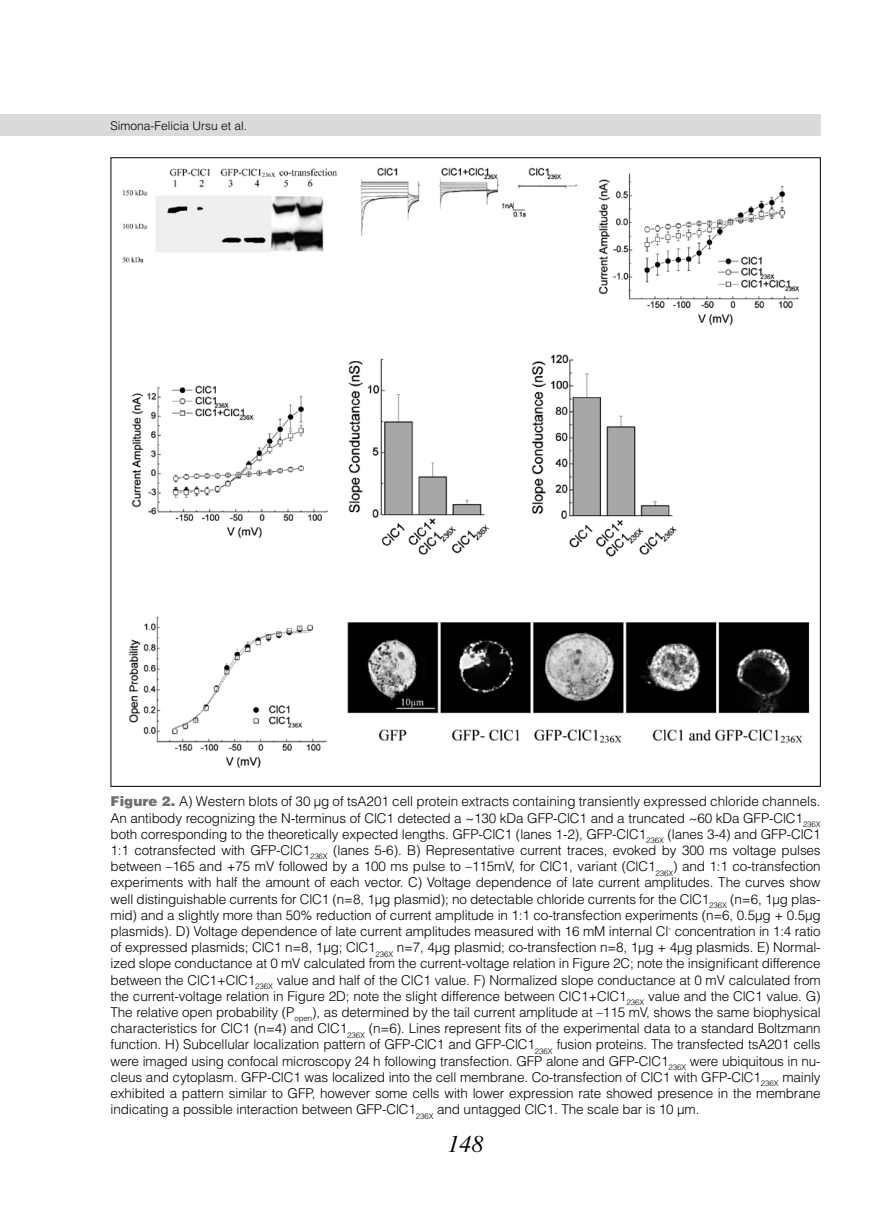
<style>
.page{position:relative;width:893px;height:1212px;background:#fff}
.page>*{position:absolute;margin:0;border:0;box-sizing:border-box;transform-origin:0 0}
.t1{font:italic 24px "Times LT Std";color:#000}
.t2{font:300 13.5px/16.2px "Helvetica LT Std";letter-spacing:-.01em;color:#000;text-align:justify}
.t3{font:300 12px "Helvetica LT Std";color:#000}
.s1{font-weight:900;color:#6e6e6e}
</style>
<div class="page">
<div style="left:0;top:115px;width:821px;height:21px;background:#d9dada"></div>
<img style="left:122px;top:168px;width:215px;height:95px">
<img style="left:360px;top:167px;width:218px;height:69px">
<img style="left:598px;top:173px;width:201px;height:153px">
<img style="left:348px;top:358px;width:142px;height:197px">
<img style="left:531px;top:354px;width:146px;height:203px">
<img style="left:129px;top:616px;width:198px;height:153px">
<img style="left:347px;top:622px;width:463px;height:122px">
<img style="left:132px;top:385px;width:196px;height:154px">
<p class="t3" style="left:111px;top:118px;width:138px">Simona-Felicia Ursu et al.</p>
<p class="t2" style="left:111px;top:793px;width:712px"><span class="s1">Figure 2.</span> A) Western blots of 30 µg of tsA201 cell protein extracts containing transiently expressed chloride channels.<br>An antibody recognizing the N-terminus of ClC1 detected a ~130 kDa GFP-ClC1 and a truncated ~60 kDa GFP-ClC1<sub>236X </sub>both corresponding to the theoretically expected lengths. GFP-ClC1 (lanes 1-2), GFP-ClC1<sub>236X</sub> (lanes 3-4) and GFP-ClC1<br>1:1 cotransfected with GFP-ClC1<sub>236X</sub> (lanes 5-6). B) Representative current traces, evoked by 300 ms voltage pulses between –165 and +75 mV followed by a 100 ms pulse to –115mV, for ClC1, variant (ClC1<sub>236X</sub>) and 1:1 co-transfection experiments with half the amount of each vector. C) Voltage dependence of late current amplitudes. The curves show well distinguishable currents for ClC1 (n=8, 1µg plasmid); no detectable chloride currents for the ClC1<sub>236X</sub> (n=6, 1µg plas&shy;mid) and a slightly more than 50% reduction of current amplitude in 1:1 co-transfection experiments (n=6, 0.5µg + 0.5µg plasmids). D) Voltage dependence of late current amplitudes measured with 16 mM internal Cl<sup>-</sup> concentration in 1:4 ratio of expressed plasmids; ClC1 n=8, 1µg; ClC1<sub>236X</sub> n=7, 4µg plasmid; co-transfection n=8, 1µg + 4µg plasmids. E) Normal&shy;ized slope conductance at 0 mV calculated from the current-voltage relation in Figure 2C; note the insignificant difference between the ClC1+ClC1<sub>236X</sub> value and half of the ClC1 value. F) Normalized slope conductance at 0 mV calculated from the current-voltage relation in Figure 2D; note the slight difference between ClC1+ClC1<sub>236X</sub> value and the ClC1 value. G)<br>The relative open probability (P<sub>open</sub>), as determined by the tail current amplitude at –115 mV, shows the same biophysical characteristics for ClC1 (n=4) and ClC1<sub>236X</sub> (n=6). Lines represent fits of the experimental data to a standard Boltzmann function. H) Subcellular localization pattern of GFP-ClC1 and GFP-ClC1<sub>236X</sub> fusion proteins. The transfected tsA201 cells were imaged using confocal microscopy 24 h following transfection. GFP alone and GFP-ClC1<sub>236X</sub> were ubiquitous in nu&shy;cleus and cytoplasm. GFP-ClC1 was localized into the cell membrane. Co-transfection of ClC1 with GFP-ClC1<sub>236X</sub> mainly exhibited a pattern similar to GFP, however some cells with lower expression rate showed presence in the membrane indicating a possible interaction between GFP-ClC1<sub>236X</sub> and untagged ClC1. The scale bar is 10 µm.</p>
<h1 class="t1" style="left:448px;top:1130px;width:37px">148</h1>
</div>
